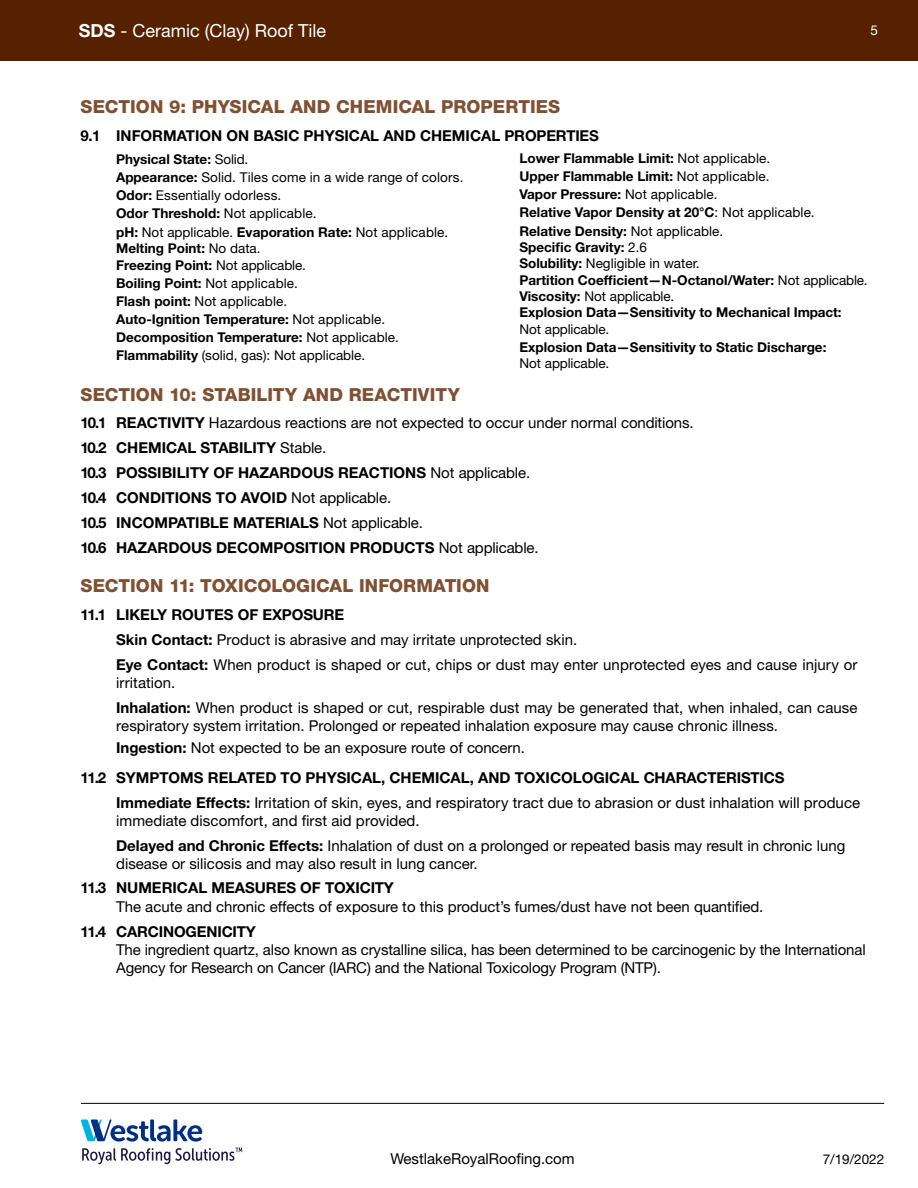
<style>
.page{position:relative;width:918px;height:1188px;background:#fff}
.page>*{position:absolute;margin:0;border:0;box-sizing:border-box;transform-origin:0 0}
.t1{font:800 18px "Helvetica Neue LT Pro";letter-spacing:.005em;color:#805032}
.t2{font:18px "Helvetica Neue LT Std";color:#fff}
.t3{font:700 15px/24.9px "Helvetica Neue LT Pro";color:#000}
.t4{font:15px/24.9px "Helvetica Neue LT Std";letter-spacing:.005em;color:#000}
.t5{font:15px/18px "Helvetica Neue LT Pro";letter-spacing:-.01em;color:#000}
.t6{font:700 13.5px/18.1px "Helvetica Neue LT Pro";color:#000}
.t7{font:13.5px/18.1px "Helvetica Neue LT Std";letter-spacing:.01em;color:#000}
.t8{font:13.5px "Helvetica Neue LT Pro";letter-spacing:-.01em;color:#000}
.t9{font:13.5px "Helvetica Neue LT Std";color:#fff}
.s1{font-weight:700}
.s2{font-weight:400}
.s3{font-family:"Helvetica Neue LT Pro";font-weight:700}
.s4{font-family:"Helvetica Neue LT Std";font-weight:400}
</style>
<div class="page">
<div style="left:0;top:0;width:918px;height:60px;background:#562100"></div>
<hr style="left:81px;top:1103px;width:803px;height:1px;background:#000">
<svg style="left:81px;top:1119px;width:121px;height:23px"></svg>
<svg style="left:82px;top:1148px;width:160px;height:16px"></svg>
<h1 class="t2" style="left:79px;top:20px;width:249px"><span class="s1">SDS</span> - Ceramic (Clay) Roof Tile</h1>
<p class="t9" style="left:871px;top:22px;width:9px">5</p>
<h1 class="t1" style="left:81px;top:96px;width:481px">SECTION 9: PHYSICAL AND CHEMICAL PROPERTIES</h1>
<p class="t3" style="left:81px;top:123px;width:520px">9.1 INFORMATION ON BASIC PHYSICAL AND CHEMICAL PROPERTIES</p>
<p class="t6" style="left:116px;top:150px;width:134px">Physical State: <span class="s2">Solid.</span></p>
<p class="t7" style="left:116px;top:168px;width:349px"><span class="s3">Appearance:</span> Solid. Tiles come in a wide range of colors.<br><span class="s3">Odor:</span> Essentially odorless.</p>
<p class="t6" style="left:116px;top:204px;width:334px">Odor Threshold: <span class="s4">Not applicable.<br></span>pH: <span class="s2">Not applicable.</span> Evaporation Rate: <span class="s4">Not applicable.</span></p>
<p class="t6" style="left:116px;top:240px;width:191px;line-height:16.8px">Melting Point: <span class="s2">No data.<br></span>Freezing Point: <span class="s2">Not applicable.</span></p>
<p class="t7" style="left:116px;top:274px;width:183px"><span class="s3">Boiling Point:</span> Not applicable.<br><span class="s3">Flash point:</span> Not applicable.</p>
<p class="t6" style="left:116px;top:310px;width:284px">Auto-Ignition Temperature: <span class="s4">Not applicable.<br></span>Decomposition Temperature: <span class="s4">Not applicable.<br></span>Flammability <span class="s2">(solid, gas): Not applicable.</span></p>
<h1 class="t1" style="left:81px;top:384px;width:381px">SECTION 10: STABILITY AND REACTIVITY</h1>
<p class="t3" style="left:80px;top:410px;width:615px">10.1 REACTIVITY <span class="s2">Hazardous reactions are not expected to occur under normal conditions.<br></span>10.2 CHEMICAL STABILITY <span class="s2">Stable.<br></span>10.3 POSSIBILITY OF HAZARDOUS REACTIONS <span class="s2">Not applicable.<br></span>10.4 CONDITIONS TO AVOID <span class="s2">Not applicable.<br></span>10.5 INCOMPATIBLE MATERIALS <span class="s2">Not applicable.<br></span>10.6 HAZARDOUS DECOMPOSITION PRODUCTS <span class="s2">Not applicable.</span></p>
<h1 class="t1" style="left:81px;top:575px;width:410px">SECTION 11: TOXICOLOGICAL INFORMATION</h1>
<p class="t3" style="left:80px;top:602px;width:265px">11.1 LIKELY ROUTES OF EXPOSURE</p>
<p class="t4" style="left:116px;top:627px;width:743px"><span class="s3">Skin Contact:</span> Product is abrasive and may irritate unprotected skin.<br><span class="s3">Eye Contact:</span> When product is shaped or cut, chips or dust may enter unprotected eyes and cause injury or</p>
<p class="t4" style="left:116px;top:670px;width:743px">irritation.<br><span class="s3">Inhalation:</span> When product is shaped or cut, respirable dust may be generated that, when inhaled, can cause</p>
<p class="t4" style="left:116px;top:713px;width:663px">respiratory system irritation. Prolonged or repeated inhalation exposure may cause chronic illness.</p>
<p class="t3" style="left:80px;top:732px;width:706px;line-height:30.6px;text-indent:36px">Ingestion: <span class="s2">Not expected to be an exposure route of concern.<br></span>11.2 SYMPTOMS RELATED TO PHYSICAL, CHEMICAL, AND TOXICOLOGICAL CHARACTERISTICS</p>
<p class="t4" style="left:116px;top:794px;width:746px;line-height:18px"><span class="s3">Immediate Effects:</span> Irritation of skin, eyes, and respiratory tract due to abrasion or dust inhalation will produce immediate discomfort, and first aid provided.</p>
<p class="t5" style="left:116px;top:836px;width:731px"><span class="s1">Delayed and Chronic Effects:</span> Inhalation of dust on a prolonged or repeated basis may result in chronic lung disease or silicosis and may also result in lung cancer.</p>
<p class="t3" style="left:80px;top:875px;width:315px">11.3 NUMERICAL MEASURES OF TOXICITY</p>
<p class="t5" style="left:116px;top:897px;width:649px">The acute and chronic effects of exposure to this product’s fumes/dust have not been quantified.</p>
<p class="t3" style="left:80px;top:918px;width:177px">11.4 CARCINOGENICITY</p>
<p class="t5" style="left:116px;top:940px;width:751px">The ingredient quartz, also known as crystalline silica, has been determined to be carcinogenic by the International<br>Agency for Research on Cancer (IARC) and the National Toxicology Program (NTP).</p>
<p class="t6" style="left:519px;top:149px;width:297px">Lower Flammable Limit: <span class="s4">Not applicable.<br></span>Upper Flammable Limit: <span class="s4">Not applicable.<br></span>Vapor Pressure: <span class="s4">Not applicable.<br></span>Relative Vapor Density at 20°C<span class="s2">:</span> <span class="s4">Not applicable.<br></span>Relative Density: <span class="s4">Not applicable.</span></p>
<p class="t6" style="left:519px;top:239px;width:350px;line-height:16.4px">Specific Gravity: <span class="s2">2.6<br></span>Solubility: <span class="s2">Negligible in water.<br></span>Partition Coefficient—N-Octanol/Water: <span class="s2">Not applicable.<br></span>Viscosity: <span class="s2">Not applicable.<br></span>Explosion Data—Sensitivity to Mechanical Impact:</p>
<p class="t8" style="left:519px;top:321px;width:91px">Not applicable.</p>
<p class="t6" style="left:519px;top:338px;width:308px">Explosion Data—Sensitivity to Static Discharge:</p>
<p class="t8" style="left:519px;top:355px;width:91px">Not applicable.</p>
<p class="t4" style="left:391px;top:1146px;width:186px">WestlakeRoyalRoofing.com</p>
<p class="t7" style="left:823px;top:1150px;width:63px">7/19/2022</p>
</div>
